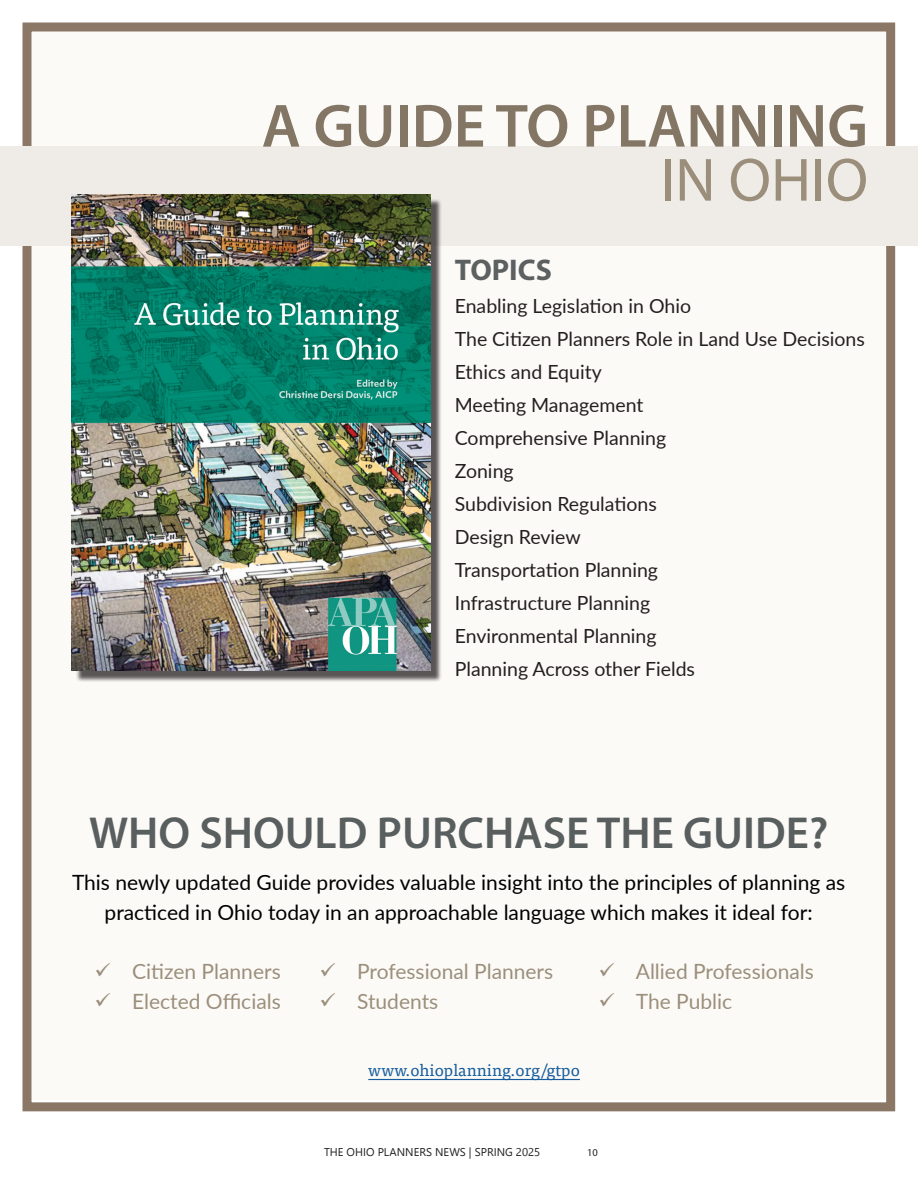
<style>
.page{position:relative;width:918px;height:1188px;background:#fff}
.page>*{position:absolute;margin:0;border:0;box-sizing:border-box;transform-origin:0 0}
.Numbering{font:600 61.5px "Myriad Pro";color:#837665}
.Numbering-2{font:61.5px "Myriad Pro";color:#9b8f7c}
.Numbering-3{font:600 45px "Myriad Pro";color:#595e5e}
.Numbering-4{font:700 30px "Myriad Pro";color:#5d6061}
.Numbering-5{font:21px/30px "Lato";color:#000001;text-align:center}
.t1{font:21px "Lato";color:#9b8f7c}
.Numbering-6{font:19.5px "Lato";color:#231f20}
.t2{font:16.65px "Tisa Pro";color:#175d9e}
.t3{font:10.5px "Myriad Pro";color:#231f20}
</style>
<div class="page">
<div style="left:27px;top:27px;width:864px;height:1073px;background:#fcfaf7"></div>
<div style="left:22px;top:22px;width:873px;height:1089px;border:9px solid #8b7766"></div>
<div style="left:0;top:146px;width:918px;height:99px;background:#efebe7"></div>
<hr style="left:368px;top:1079px;width:212px;height:1px;background:#175d9e">
<div style="left:76px;top:199px;width:366px;height:483px;background:#231f20;opacity:.75"></div>
<img style="left:72px;top:194px;width:358px;height:476px">
<p class="Numbering" style="left:262px;top:87px;width:608px">A GUIDE TO PLANNING</p>
<p class="Numbering-2" style="left:660px;top:142px;width:209px">IN OHIO</p>
<p class="Numbering-4" style="left:455px;top:250px;width:99px">TOPICS</p>
<p class="Numbering-6" style="left:455px;top:292px;width:238px">Enabling Legislation in Ohio</p>
<p class="Numbering-6" style="left:455px;top:325px;width:412px">The Citizen Planners Role in Land Use Decisions</p>
<p class="Numbering-6" style="left:455px;top:358px;width:148px">Ethics and Equity</p>
<p class="Numbering-6" style="left:455px;top:391px;width:190px">Meeting Management</p>
<p class="Numbering-6" style="left:455px;top:424px;width:213px">Comprehensive Planning</p>
<p class="Numbering-6" style="left:455px;top:457px;width:60px">Zoning</p>
<p class="Numbering-6" style="left:455px;top:490px;width:204px">Subdivision Regulations</p>
<p class="Numbering-6" style="left:455px;top:523px;width:128px">Design Review</p>
<p class="Numbering-6" style="left:455px;top:556px;width:205px">Transportation Planning</p>
<p class="Numbering-6" style="left:455px;top:589px;width:197px">Infrastructure Planning</p>
<p class="Numbering-6" style="left:455px;top:622px;width:203px">Environmental Planning</p>
<p class="Numbering-6" style="left:455px;top:655px;width:242px">Planning Across other Fields</p>
<p class="Numbering-3" style="left:89px;top:804px;width:741px">WHO SHOULD PURCHASE THE GUIDE?</p>
<p class="Numbering-5" style="left:72px;top:866px;width:775px">This newly updated Guide provides valuable insight into the principles of planning as practiced in Ohio today in an approachable language which makes it ideal for:</p>
<p class="t1" style="left:95px;top:956px;width:188px">✓ Citizen Planners</p>
<p class="t1" style="left:95px;top:986px;width:188px">✓ Elected Officials</p>
<p class="t1" style="left:320px;top:956px;width:235px">✓ Professional Planners</p>
<p class="t1" style="left:320px;top:986px;width:120px">✓ Students</p>
<p class="t1" style="left:598px;top:956px;width:217px">✓ Allied Professionals</p>
<p class="t1" style="left:598px;top:986px;width:135px">✓ The Public</p>
<p class="t2" style="left:368px;top:1058px;width:213px">www.ohioplanning.org/gtpo</p>
<p class="t3" style="left:587px;top:1146px;width:12px">10</p>
</div>
